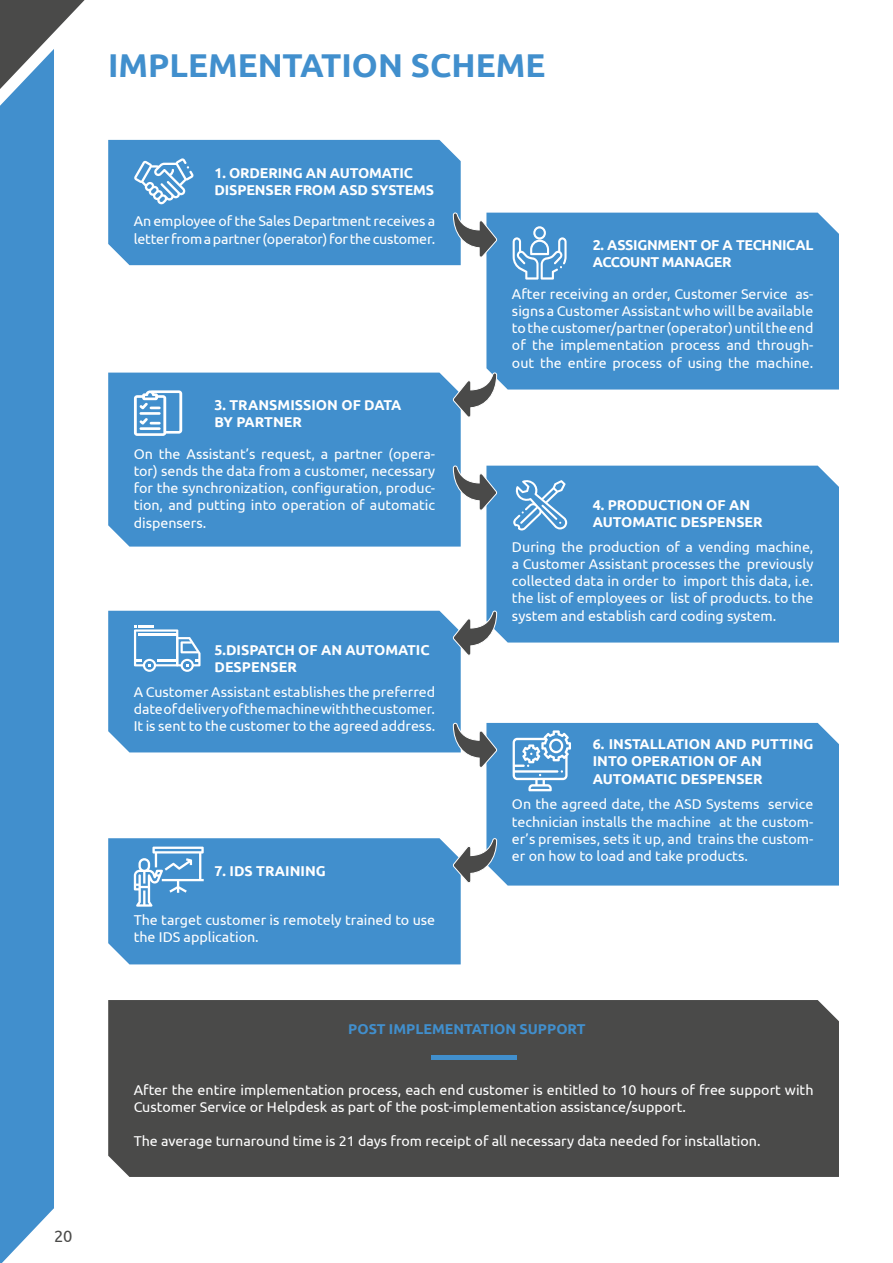
<style>
.page{position:relative;width:893px;height:1263px;background:#fff}
.page>*{position:absolute;margin:0;border:0;box-sizing:border-box;transform-origin:0 0}
.t1{font:700 33px "Ubuntu";color:#418fcd}
.t2{font:16.5px "Ubuntu";color:#4a4a49}
.t3{font:14.25px/17.1px "Ubuntu";color:#fff}
.t4{font:700 14.25px/17.1px "Ubuntu";color:#fff}
.t5{font:700 14.25px/17.1px "Ubuntu";letter-spacing:-.025em;color:#fff}
.t6{font:700 14.25px "Ubuntu";color:#418fcd}
</style>
<div class="page">
<div style="left:0;top:119px;width:54px;height:1089px;background:#418fcd"></div>
<svg style="left:0;top:1208px;width:54px;height:55px"></svg>
<svg style="left:0;top:0;width:85px;height:119px"></svg>
<div style="left:486px;top:213px;width:353px;height:176px;background:#418fcd"></div>
<div style="left:108px;top:373px;width:353px;height:174px;background:#418fcd"></div>
<div style="left:486px;top:466px;width:353px;height:176px;background:#418fcd"></div>
<div style="left:108px;top:611px;width:353px;height:141px;background:#418fcd"></div>
<div style="left:486px;top:723px;width:353px;height:162px;background:#418fcd"></div>
<div style="left:108px;top:1000px;width:731px;height:177px;background:#4a4a49"></div>
<hr style="left:431px;top:1056px;width:85px;height:4px;background:#418fcd">
<svg style="left:453px;top:465px;width:45px;height:46px"></svg>
<svg style="left:453px;top:722px;width:45px;height:46px"></svg>
<svg style="left:452px;top:372px;width:45px;height:46px"></svg>
<svg style="left:452px;top:610px;width:45px;height:46px"></svg>
<svg style="left:134px;top:390px;width:48px;height:46px"></svg>
<svg style="left:108px;top:140px;width:390px;height:125px;background:#5398cf"></svg>
<svg style="left:513px;top:479px;width:54px;height:51px"></svg>
<svg style="left:134px;top:625px;width:67px;height:47px"></svg>
<svg style="left:513px;top:730px;width:58px;height:61px"></svg>
<svg style="left:108px;top:838px;width:389px;height:126px;background:#559ad0"></svg>
<svg style="left:513px;top:226px;width:54px;height:54px;background:#6ea9d8"></svg>
<p class="t2" style="left:54px;top:1226px;width:20px">20</p>
<h1 class="t1" style="left:108px;top:45px;width:439px">IMPLEMENTATION SCHEME</h1>
<p class="t4" style="left:214px;top:164px;width:221px">1. ORDERING AN AUTOMATIC<br>DISPENSER FROM ASD SYSTEMS</p>
<p class="t3" style="left:134px;top:212px;width:303px">An employee of the Sales Department receives a letter from a partner (operator) for the customer.</p>
<p class="t4" style="left:214px;top:396px;width:188px">3. TRANSMISSION OF DATA<br>BY PARTNER</p>
<p class="t3" style="left:134px;top:445px;width:303px;text-align:justify">On the Assistant’s request, a partner (opera&shy;tor) sends the data from a customer, necessary for the synchronization, configuration, produc&shy;tion, and putting into operation of automatic dispensers.</p>
<p class="t3" style="left:134px;top:464px;width:303px">Pracownik Działu Handlowego otrzymuje za&shy;mówienie od Partnera dla Klienta końcowego.</p>
<p class="t4" style="left:214px;top:641px;width:217px">5.DISPATCH OF AN AUTOMATIC<br>DESPENSER</p>
<p class="t3" style="left:134px;top:683px;width:303px;text-align:justify">A Customer Assistant establishes the preferred date of delivery of the machine with the customer.<br>It is sent to the customer to the agreed address.</p>
<p class="t3" style="left:134px;top:702px;width:303px">Pracownik Działu Handlowego otrzymuje za&shy;mówienie od Partnera dla Klienta końcowego.</p>
<p class="t4" style="left:214px;top:862px;width:113px">7. IDS TRAINING</p>
<p class="t3" style="left:134px;top:911px;width:303px">The target customer is remotely trained to use the IDS application.</p>
<p class="t5" style="left:593px;top:236px;width:222px">2. ASSIGNMENT OF A TECHNICAL<br>ACCOUNT MANAGER</p>
<p class="t3" style="left:512px;top:285px;width:303px;text-align:justify">After receiving an order, Customer Service as&shy;signs a Customer Assistant who will be available to the customer/partner (operator) until the end of the implementation process and through&shy;out the entire process of using the machine.</p>
<p class="t3" style="left:512px;top:304px;width:303px">Pracownik Działu Handlowego otrzymuje za&shy;mówienie od Partnera dla Klienta końcowego.</p>
<p class="t4" style="left:593px;top:496px;width:171px">4. PRODUCTION OF AN<br>AUTOMATIC DESPENSER</p>
<p class="t3" style="left:512px;top:538px;width:303px;text-align:justify">During the production of a vending machine, a Customer Assistant processes the previously collected data in order to import this data, i.e. the list of employees or list of products. to the system and establish card coding system.</p>
<p class="t3" style="left:512px;top:557px;width:303px">Pracownik Działu Handlowego otrzymuje za&shy;mówienie od Partnera dla Klienta końcowego.</p>
<p class="t4" style="left:593px;top:735px;width:222px">6. INSTALLATION AND PUTTING<br>INTO OPERATION OF AN<br>AUTOMATIC DESPENSER</p>
<p class="t3" style="left:512px;top:795px;width:303px;text-align:justify">On the agreed date, the ASD Systems service technician installs the machine at the custom&shy;er’s premises, sets it up, and trains the custom&shy;er on how to load and take products.</p>
<p class="t3" style="left:512px;top:814px;width:303px">Pracownik Działu Handlowego otrzymuje za&shy;mówienie od Partnera dla Klienta końcowego.</p>
<p class="t6" style="left:348px;top:1020px;width:239px">POST IMPLEMENTATION SUPPORT</p>
<p class="t3" style="left:134px;top:1081px;width:681px">After the entire implementation process, each end customer is entitled to 10 hours of free support with<br>Customer Service or Helpdesk as part of the post-implementation assistance/support.</p>
<p class="t3" style="left:134px;top:1132px;width:628px">The average turnaround time is 21 days from receipt of all necessary data needed for installation.</p>
<p class="t3" style="left:283px;top:1091px;width:303px">Pracownik Działu Handlowego otrzymuje za-</p>
</div>
